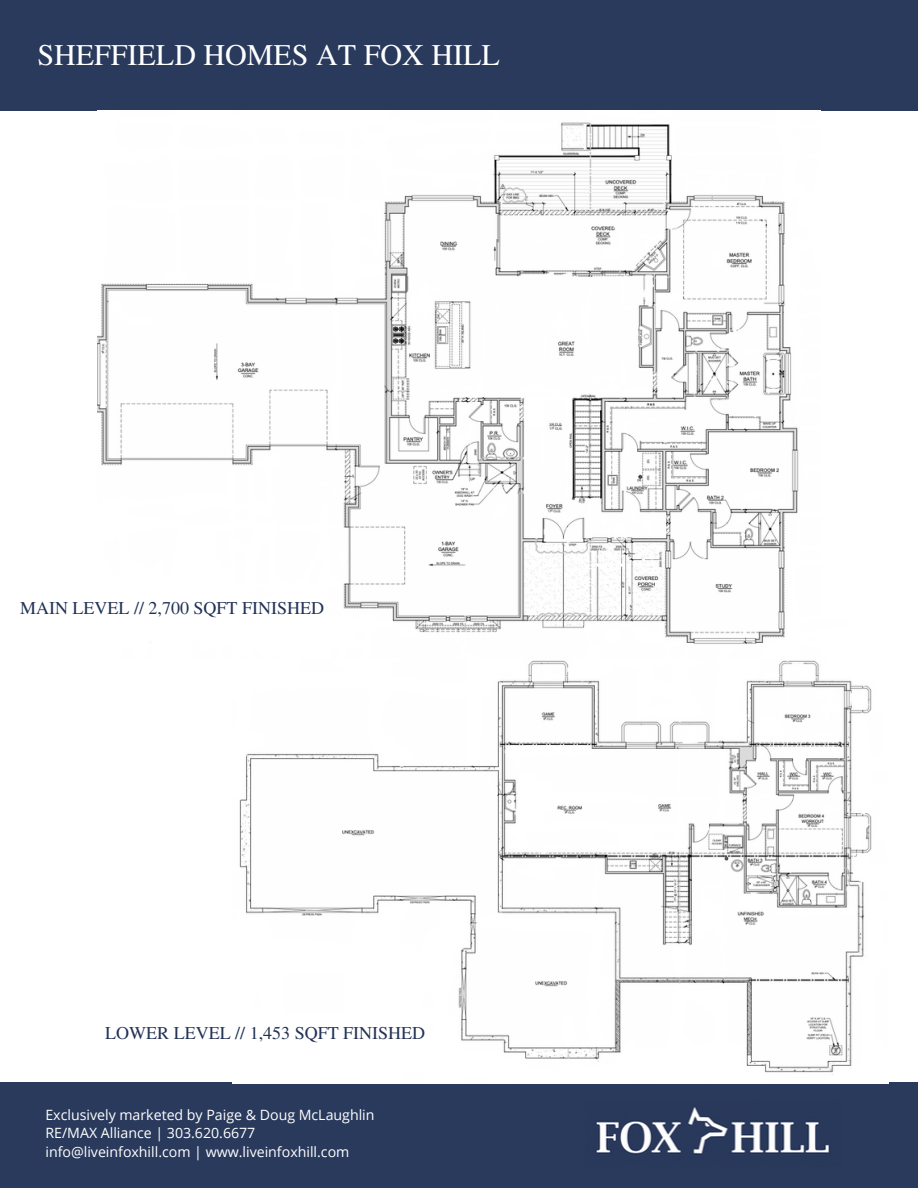
<style>
.page{position:relative;width:918px;height:1188px;background:#fff}
.page>*{position:absolute;margin:0;border:0;box-sizing:border-box;transform-origin:0 0}
.t1{font:30px "Te X Gyre Termes";color:#fff}
.t2{font:18px "Te X Gyre Termes";color:#223256}
.t3{font:14.1px "Open Sans";color:#fff}
</style>
<div class="page">
<div style="left:0;top:0;width:918px;height:110px;background:#2a3a5c"></div>
<div style="left:0;top:1082px;width:918px;height:106px;background:#2a3a5c"></div>
<img style="left:595px;top:1107px;width:234px;height:48px">
<img style="left:232px;top:660px;width:656px;height:423px">
<img style="left:97px;top:122px;width:702px;height:522px">
<p class="t1" style="left:37px;top:33px;width:464px">SHEFFIELD HOMES AT FOX HILL</p>
<p class="t2" style="left:20px;top:595px;width:305px">MAIN LEVEL // 2,700 SQFT FINISHED</p>
<p class="t2" style="left:105px;top:1020px;width:321px">LOWER LEVEL // 1,453 SQFT FINISHED</p>
<p class="t3" style="left:45px;top:1105px;width:331px">Exclusively marketed by Paige &amp; Doug McLaughlin</p>
<p class="t3" style="left:45px;top:1123px;width:211px">RE/MAX Alliance | 303.620.6677</p>
<p class="t3" style="left:45px;top:1142px;width:305px">info@liveinfoxhill.com | www.liveinfoxhill.com</p>
</div>
